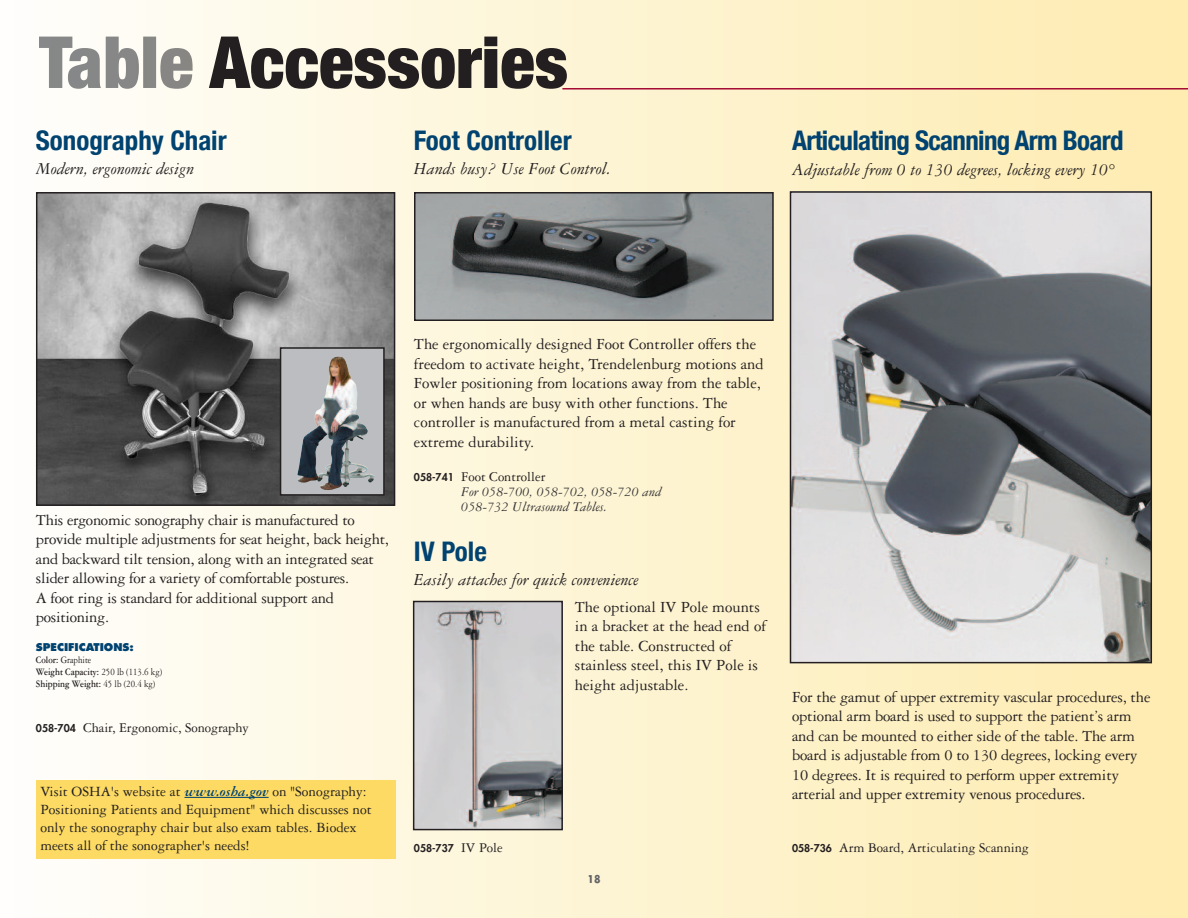
<style>
.page{position:relative;width:1188px;height:918px;background:#fff}
.page>*{position:absolute;margin:0;border:0;box-sizing:border-box;transform-origin:0 0}
.t1{font:900 condensed 72px "Helvetica Neue";color:#231f20}
.t2{font:700 condensed 27px "Helvetica Neue";color:#004270}
.t3{font:700 condensed 27px "Helvetica Neue";letter-spacing:-.025em;color:#004270}
.t4{font:italic 18px "Garamond Three";color:#231f20}
.t5{font:16.5px/19.5px "Garamond Three";letter-spacing:-.01em;color:#231f20}
.t6{font:15px/18px "Garamond Three";color:#231f20}
.t7{font:italic 14.25px/15px "Garamond Three";color:#333233}
.t8{font:14.25px "Garamond Three";color:#231f20}
.t9{font:700 10.5px/12px "Garamond Three";color:#231f20;scale:.85 1}
.t10{font:800 10.5px "Futura";color:#004270}
.t11{font:800 10.5px "Futura Std";color:#231f20}
.t12{font:700 10.5px "Futura Com";color:#636366;scale:.9 1}
.s1{font-weight:400}
.s2{font-family:"Futura Std";font-weight:800;font-size:10.5px}
.s3{font-weight:700;font-style:italic;color:#004270}
.s4{font-family:"Futura Std";font-weight:800;font-style:normal;font-size:10.5px;color:#231f20}
.s5{font-style:normal;color:#231f20}
.s6{font-family:"Garamond Three";font-weight:400;font-size:14.25px}
</style>
<div class="page">
<div style="left:0;top:0;width:1188px;height:918px;background:linear-gradient(to right,#fefefb,#fdebaf)"></div>
<img style="left:39px;top:195px;width:353px;height:308px">
<div style="left:36px;top:192px;width:359px;height:314px;border:2px solid #231f20"></div>
<img style="left:417px;top:195px;width:354px;height:123px">
<div style="left:414px;top:192px;width:360px;height:129px;border:2px solid #231f20"></div>
<img style="left:793px;top:194px;width:356px;height:466px">
<div style="left:790px;top:191px;width:362px;height:472px;border:2px solid #231f20"></div>
<img style="left:416px;top:604px;width:144px;height:223px">
<div style="left:413px;top:601px;width:150px;height:229px;border:2px solid #231f20"></div>
<div style="left:36px;top:780px;width:360px;height:79px;background:#fcda63"></div>
<hr style="left:184px;top:797px;width:85px;height:1px;background:#004270">
<img style="left:39px;top:37px;width:154px;height:52px">
<hr style="left:562px;top:88px;width:626px;height:2px;background:#a30a34">
<div style="left:281px;top:348px;width:103px;height:147px;background:#bcbdc0"></div>
<div style="left:280px;top:347px;width:105px;height:149px;border:2px solid #231f20"></div>
<img style="left:297px;top:357px;width:77px;height:133px">
<h1 class="t1" style="left:210px;top:18px;width:360px">Accessories</h1>
<h2 class="t2" style="left:36px;top:124px;width:192px">Sonography Chair</h2>
<p class="t4" style="left:36px;top:162px;width:160px">Modern, ergonomic design</p>
<h2 class="t2" style="left:414px;top:124px;width:159px">Foot Controller</h2>
<p class="t4" style="left:414px;top:162px;width:199px">Hands busy? Use Foot Control.</p>
<h2 class="t3" style="left:792px;top:124px;width:333px">Articulating Scanning Arm Board</h2>
<p class="t4" style="left:792px;top:164px;width:325px">Adjustable from 0 to 130 degrees, locking every 10°</p>
<p class="t5" style="left:36px;top:512px;width:355px">This ergonomic sonography chair is manufactured to provide multiple adjustments for seat height, back height, and backward tilt tension, along with an integrated seat slider allowing for a variety of comfortable postures.<br>A foot ring is standard for additional support and positioning.</p>
<p class="t10" style="left:36px;top:642px;width:99px">SPECIFICATIONS:</p>
<p class="t9" style="left:36px;top:655px;width:150px">Color: <span class="s1">Graphite<br></span>Weight Capacity: <span class="s1">250 lb (113.6 kg)<br></span>Shipping Weight: <span class="s1">45 lb (20.4 kg)</span></p>
<p class="t8" style="left:36px;top:723px;width:214px"><span class="s2">058-704</span> Chair, Ergonomic, Sonography</p>
<p class="t6" style="left:40px;top:784px;width:333px">Visit OSHA's website at <span class="s3">www.osha.gov</span> on "Sonography:<br>Positioning Patients and Equipment" which discusses not only the sonography chair but also exam tables. Biodex meets all of the sonographer's needs!</p>
<p class="t5" style="left:414px;top:336px;width:351px">The ergonomically designed Foot Controller offers the freedom to activate height, Trendelenburg motions and Fowler positioning from locations away from the table, or when hands are busy with other functions. The controller is manufactured from a metal casting for extreme durability.</p>
<p class="t7" style="left:461px;top:471px;width:202px;text-indent:-47px"><span class="s4">058-741</span> <span class="s5">Foot Controller<br></span>For 058-700, 058-702, 058-720 and<br>058-732 Ultrasound Tables.</p>
<h2 class="t2" style="left:414px;top:535px;width:74px">IV Pole</h2>
<p class="t4" style="left:414px;top:573px;width:226px">Easily attaches for quick convenience</p>
<p class="t5" style="left:575px;top:599px;width:193px">The optional IV Pole mounts in a bracket at the head end of the table. Constructed of stainless steel, this IV Pole is height adjustable.</p>
<p class="t11" style="left:414px;top:843px;width:90px">058-737 <span class="s6">IV Pole</span></p>
<p class="t12" style="left:588px;top:874px;width:16px">18</p>
<p class="t5" style="left:792px;top:689px;width:360px">For the gamut of upper extremity vascular procedures, the optional arm board is used to support the patient’s arm and can be mounted to either side of the table. The arm board is adjustable from 0 to 130 degrees, locking every 10 degrees. It is required to perform upper extremity arterial and upper extremity venous procedures.</p>
<p class="t8" style="left:792px;top:843px;width:239px"><span class="s2">058-736</span> Arm Board, Articulating Scanning</p>
</div>
